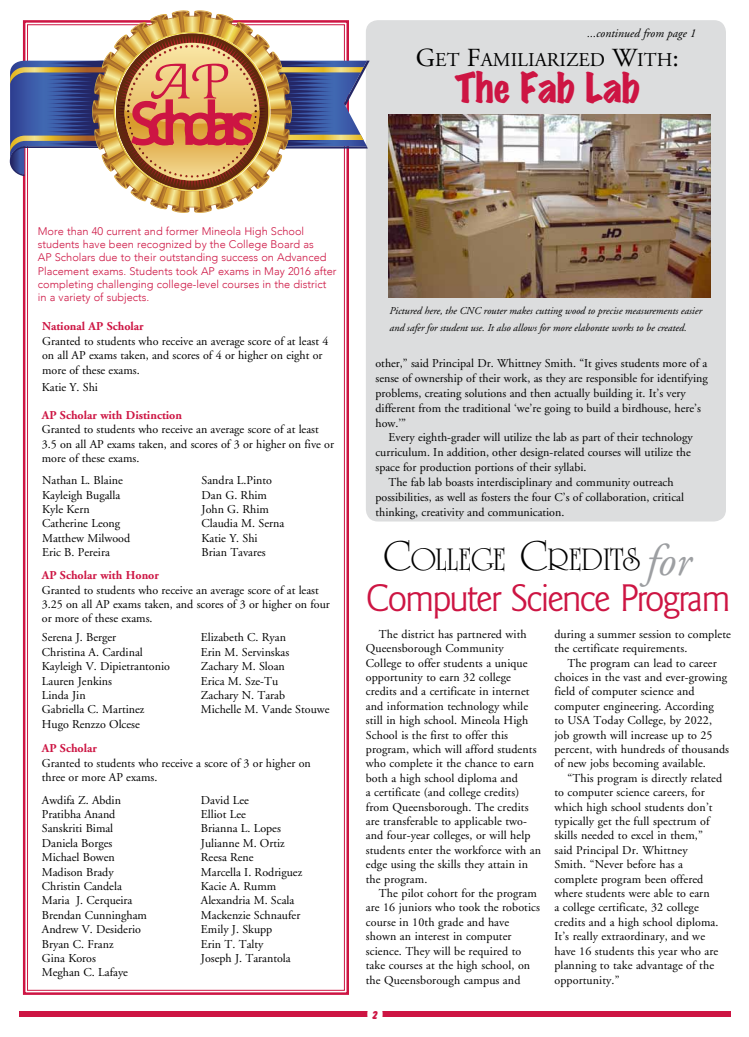
<style>
.page{position:relative;width:749px;height:1037px;background:#fff}
.page>*{position:absolute;margin:0;border:0;box-sizing:border-box;transform-origin:0 0}
.t1{font:61.2px "Myriad Pro";letter-spacing:-.21em;color:#cd1543}
.t2{font:51.9px "Latienne Swash T";color:#cd1543}
.t3{font:40px "Goudy Sans Itc T";letter-spacing:-.05em;color:#cd1543}
.t4{font:expanded 36.7px "Marker Felt";color:#cd1543}
.t5{font:33.3px "University Roman";color:#000}
.t6{font:19.5px "Adobe Garamond";color:#000}
.t7{font:12px/14.4px "Adobe Garamond";color:#000}
.t8{font:700 12px "Adobe Garamond";color:#cd1543}
.t9{font:italic 12px "Adobe Garamond";color:#000}
.t10{font:700 12px "Balloon D Extr";color:#cd1543}
.t11{font:300 11px/13.2px "Avenir";color:#cd1543}
.t12{font:italic 10.5px/16.6px "Adobe Garamond";color:#000}
.s1{font-size:26px}
.s2{font-size:44.4px}
.s3{font-family:"Adobe Garamond";font-style:italic;font-size:44.4px;color:#9d9fa2}
</style>
<div class="page">
<div style="left:366px;top:20px;width:360px;height:501px;background:#dcddde;border-radius:12px"></div>
<div style="left:19px;top:1011px;width:712px;height:5px;background:#cd1543"></div>
<div style="left:367px;top:1002px;width:16px;height:24px;background:#fff;border-radius:50%"></div>
<img style="left:388px;top:114px;width:322px;height:184px">
<svg style="left:22px;top:212px;width:327px;height:783px"></svg>
<svg style="left:10px;top:10px;width:360px;height:202px"></svg>
<h2 class="t2" style="left:151px;top:51px;width:80px">AP</h2>
<h1 class="t1" style="left:130px;top:86px;width:126px">Scholars</h1>
<p class="t9" style="left:587px;top:26px;width:110px">...continued from page 1</p>
<h3 class="t6" style="left:416px;top:49px;width:265px"><span class="s1">G</span>ET <span class="s1">F</span>AMILIARIZED <span class="s1">W</span>ITH<span class="s1">:</span></h3>
<h3 class="t4" style="left:455px;top:69px;width:187px">The Fab Lab</h3>
<p class="t11" style="left:38px;top:225px;width:300px">More than 40 current and former Mineola High School students have been recognized by the College Board as<br>AP Scholars due to their outstanding success on Advanced Placement exams. Students took AP exams in May 2016 after completing challenging college-level courses in the district in a variety of subjects.</p>
<p class="t8" style="left:42px;top:320px;width:103px">National AP Scholar</p>
<p class="t7" style="left:42px;top:334px;width:288px">Granted to students who receive an average score of at least 4 on all AP exams taken, and scores of 4 or higher on eight or more of these exams.</p>
<p class="t7" style="left:42px;top:380px;width:58px">Katie Y. Shi</p>
<p class="t8" style="left:42px;top:408px;width:142px">AP Scholar with Distinction</p>
<p class="t7" style="left:42px;top:422px;width:294px">Granted to students who receive an average score of at least<br>3.5 on all AP exams taken, and scores of 3 or higher on five or more of these exams.</p>
<p class="t7" style="left:42px;top:473px;width:89px">Nathan L. Blaine<br>Kayleigh Bugalla<br>Kyle Kern<br>Catherine Leong<br>Matthew Milwood<br>Eric B. Pereira</p>
<p class="t7" style="left:202px;top:473px;width:84px">Sandra L.Pinto<br>Dan G. Rhim<br>John G. Rhim<br>Claudia M. Serna<br>Katie Y. Shi<br>Brian Tavares</p>
<p class="t8" style="left:42px;top:569px;width:119px">AP Scholar with Honor</p>
<p class="t7" style="left:42px;top:583px;width:289px">Granted to students who receive an average score of at least<br>3.25 on all AP exams taken, and scores of 3 or higher on four or more of these exams.</p>
<p class="t7" style="left:42px;top:631px;width:130px">Serena J. Berger<br>Christina A. Cardinal<br>Kayleigh V. Dipietrantonio<br>Lauren Jenkins<br>Linda Jin<br>Gabriella C. Martinez<br>Hugo Renzzo Olcese</p>
<p class="t7" style="left:201px;top:631px;width:130px">Elizabeth C. Ryan<br>Erin M. Servinskas<br>Zachary M. Sloan<br>Erica M. Sze-Tu<br>Zachary N. Tarab<br>Michelle M. Vande Stouwe</p>
<p class="t8" style="left:42px;top:742px;width:57px">AP Scholar</p>
<p class="t7" style="left:42px;top:756px;width:271px">Granted to students who receive a score of 3 or higher on three or more AP exams.</p>
<p class="t7" style="left:42px;top:793px;width:107px">Awdifa Z. Abdin<br>Pratibha Anand<br>Sanskriti Bimal<br>Daniela Borges<br>Michael Bowen<br>Madison Brady<br>Christin Candela<br>Maria J. Cerqueira<br>Brendan Cunningham<br>Andrew V. Desiderio<br>Bryan C. Franz<br>Gina Koros<br>Meghan C. Lafaye</p>
<p class="t7" style="left:201px;top:793px;width:103px">David Lee<br>Elliot Lee<br>Brianna L. Lopes<br>Julianne M. Ortiz<br>Reesa Rene<br>Marcella I. Rodriguez<br>Kacie A. Rumm<br>Alexandria M. Scala<br>Mackenzie Schnaufer<br>Emily J. Skupp<br>Erin T. Talty<br>Joseph J. Tarantola</p>
<p class="t12" style="left:389px;top:303px;width:314px">Pictured here, the CNC router makes cutting wood to precise measurements easier and safer for student use. It also allows for more elaborate works to be created.</p>
<p class="t7" style="left:375px;top:356px;width:334px;line-height:14.9px">other,” said Principal Dr. Whittney Smith. “It gives students more of a sense of ownership of their work, as they are responsible for identifying problems, creating solutions and then actually building it. It’s very different from the traditional ‘we’re going to build a birdhouse, here’s how.’”</p>
<p class="t7" style="left:388px;top:431px;width:306px">Every eighth-grader will utilize the lab as part of their technology</p>
<p class="t7" style="left:375px;top:446px;width:317px">curriculum. In addition, other design-related courses will utilize the</p>
<p class="t7" style="left:375px;top:460px;width:212px">space for production portions of their syllabi.</p>
<p class="t7" style="left:388px;top:475px;width:286px">The fab lab boasts interdisciplinary and community outreach</p>
<p class="t7" style="left:375px;top:490px;width:310px">possibilities, as well as fosters the four C’s of collaboration, critical</p>
<p class="t7" style="left:375px;top:505px;width:190px">thinking, creativity and communication.</p>
<h3 class="t5" style="left:383px;top:540px;width:307px"><span class="s2">C</span>OLLEGE <span class="s2">C</span>REDITS <span class="s3">for</span></h3>
<h3 class="t3" style="left:366px;top:575px;width:366px">Computer Science Program</h3>
<p class="t7" style="left:366px;top:627px;width:177px;text-indent:13px">The district has partnered with<br>Queensborough Community<br>College to offer students a unique opportunity to earn 32 college credits and a certificate in internet and information technology while still in high school. Mineola High<br>School is the first to offer this program, which will afford students who complete it the chance to earn both a high school diploma and<br>a certificate (and college credits) from Queensborough. The credits are transferable to applicable two&shy;and four-year colleges, or will help students enter the workforce with an edge using the skills they attain in the program.</p>
<p class="t7" style="left:366px;top:886px;width:176px;text-indent:13px">The pilot cohort for the program are 16 juniors who took the robotics course in 10th grade and have shown an interest in computer science. They will be required to take courses at the high school, on the Queensborough campus and</p>
<p class="t10" style="left:372px;top:1008px;width:7px">2</p>
<p class="t7" style="left:554px;top:627px;width:178px">during a summer session to complete the certificate requirements.</p>
<p class="t7" style="left:554px;top:656px;width:176px;text-indent:13px">The program can lead to career choices in the vast and ever-growing field of computer science and computer engineering. According<br>to USA Today College, by 2022, job growth will increase up to 25 percent, with hundreds of thousands of new jobs becoming available.</p>
<p class="t7" style="left:554px;top:771px;width:169px;text-indent:13px">“This program is directly related to computer science careers, for which high school students don’t typically get the full spectrum of skills needed to excel in them,” said Principal Dr. Whittney<br>Smith. “Never before has a complete program been offered where students were able to earn<br>a college certificate, 32 college credits and a high school diploma.<br>It’s really extraordinary, and we have 16 students this year who are planning to take advantage of the opportunity.”</p>
</div>
